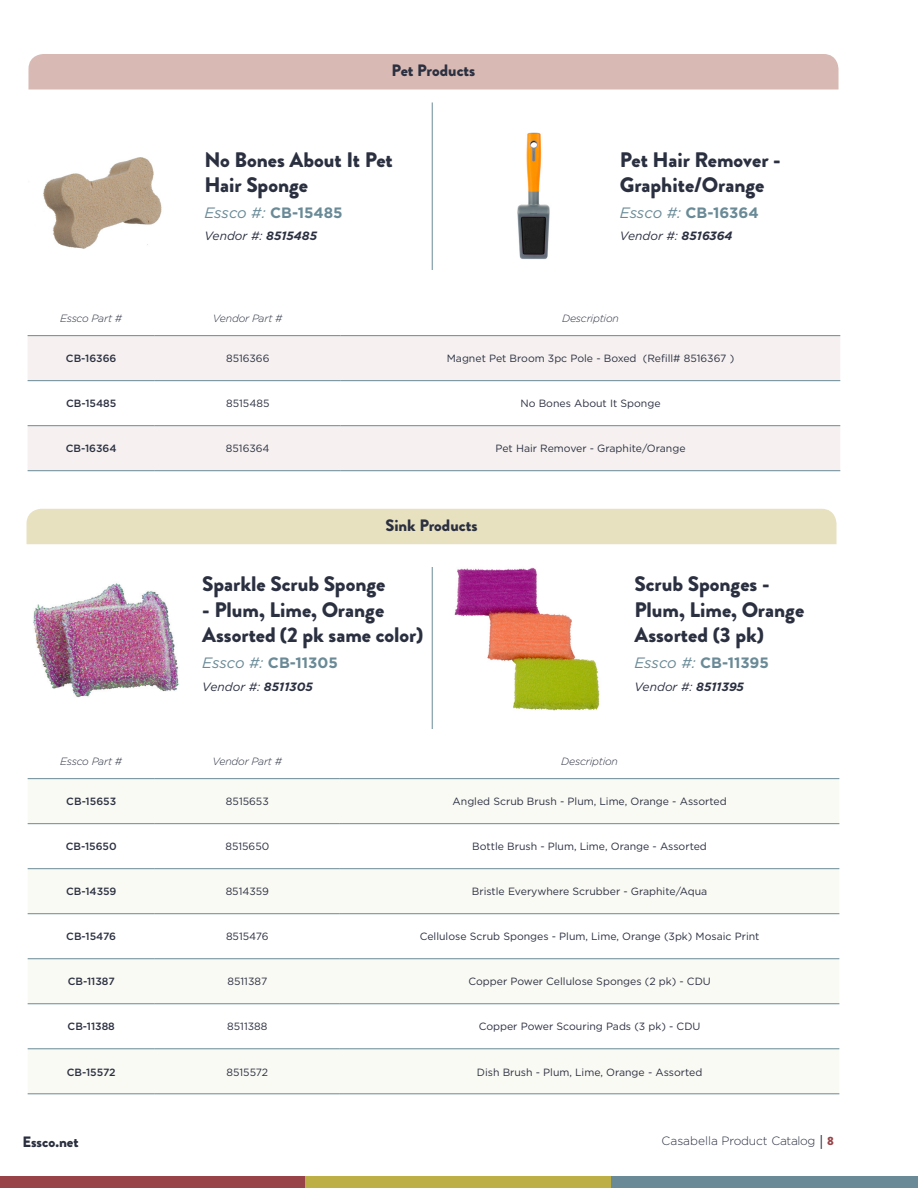
<style>
.page{position:relative;width:918px;height:1188px;background:#fff}
.page>*{position:absolute;margin:0;border:0;box-sizing:border-box;transform-origin:0 0}
.t1{font:900 21px/25.5px "Brandon Grotesque";color:#2b3041}
.t2{font:900 16.5px "Brandon Grotesque";color:#2b3041}
.t3{font:700 15px "Gotham";color:#698a96}
.t4{font:900 15px "Brandon Grotesque";color:#2b3041}
.t5{font:italic 12px "Gotham";color:#2b3041}
.t6{font:300 12px "Gotham";letter-spacing:-.01em;color:#2b3041}
.t7{font:10.5px "Gotham";color:#2b3041}
.t8{font:500 10.5px "Gotham";color:#2b3041}
.t9{font:italic 300 10.5px "Gotham";letter-spacing:-.02em;color:#2b3041}
.s1{font-weight:400;font-style:italic}
.s2{font-weight:700}
.s3{font-weight:400;font-size:15px}
.s4{font-family:"Brandon Grotesque";font-weight:900;color:#984347}
</style>
<div class="page">
<div style="left:0;top:1176px;width:305px;height:12px;background:#984347"></div>
<div style="left:305px;top:1176px;width:306px;height:12px;background:#beae46"></div>
<div style="left:611px;top:1176px;width:307px;height:12px;background:#698a96"></div>
<div style="left:28px;top:54px;width:810px;height:35px;background:#d9b9b3"></div>
<hr style="left:432px;top:102px;width:1px;height:168px;background:#698a96">
<svg style="left:28px;top:336px;width:812px;height:134px;fill:#f6f1f0"></svg>
<hr style="left:28px;top:335px;width:127px;height:1px;background:#698a96">
<hr style="left:155px;top:335px;width:186px;height:1px;background:#698a96">
<hr style="left:341px;top:335px;width:499px;height:1px;background:#698a96">
<hr style="left:28px;top:380px;width:127px;height:1px;background:#698a96">
<hr style="left:155px;top:380px;width:186px;height:1px;background:#698a96">
<hr style="left:341px;top:380px;width:499px;height:1px;background:#698a96">
<hr style="left:28px;top:425px;width:127px;height:1px;background:#698a96">
<hr style="left:155px;top:425px;width:186px;height:1px;background:#698a96">
<hr style="left:341px;top:425px;width:499px;height:1px;background:#698a96">
<hr style="left:28px;top:470px;width:127px;height:1px;background:#698a96">
<hr style="left:155px;top:470px;width:186px;height:1px;background:#698a96">
<hr style="left:341px;top:470px;width:499px;height:1px;background:#698a96">
<svg style="left:28px;top:779px;width:811px;height:314px;fill:#fafaf4"></svg>
<hr style="left:28px;top:778px;width:127px;height:1px;background:#698a96">
<hr style="left:155px;top:778px;width:185px;height:1px;background:#698a96">
<hr style="left:340px;top:778px;width:499px;height:1px;background:#698a96">
<hr style="left:28px;top:823px;width:127px;height:1px;background:#698a96">
<hr style="left:155px;top:823px;width:185px;height:1px;background:#698a96">
<hr style="left:340px;top:823px;width:499px;height:1px;background:#698a96">
<hr style="left:28px;top:868px;width:127px;height:1px;background:#698a96">
<hr style="left:155px;top:868px;width:185px;height:1px;background:#698a96">
<hr style="left:340px;top:868px;width:499px;height:1px;background:#698a96">
<hr style="left:28px;top:913px;width:127px;height:1px;background:#698a96">
<hr style="left:155px;top:913px;width:185px;height:1px;background:#698a96">
<hr style="left:340px;top:913px;width:499px;height:1px;background:#698a96">
<hr style="left:28px;top:958px;width:127px;height:1px;background:#698a96">
<hr style="left:155px;top:958px;width:185px;height:1px;background:#698a96">
<hr style="left:340px;top:958px;width:499px;height:1px;background:#698a96">
<hr style="left:28px;top:1003px;width:127px;height:1px;background:#698a96">
<hr style="left:155px;top:1003px;width:185px;height:1px;background:#698a96">
<hr style="left:340px;top:1003px;width:499px;height:1px;background:#698a96">
<hr style="left:28px;top:1048px;width:127px;height:1px;background:#698a96">
<hr style="left:155px;top:1048px;width:185px;height:1px;background:#698a96">
<hr style="left:340px;top:1048px;width:499px;height:1px;background:#698a96">
<hr style="left:28px;top:1093px;width:127px;height:1px;background:#698a96">
<hr style="left:155px;top:1093px;width:185px;height:1px;background:#698a96">
<hr style="left:340px;top:1093px;width:499px;height:1px;background:#698a96">
<hr style="left:432px;top:567px;width:1px;height:162px;background:#698a96">
<div style="left:27px;top:509px;width:810px;height:35px;background:#e8e1c0"></div>
<img style="left:33px;top:583px;width:146px;height:115px">
<img style="left:454px;top:567px;width:146px;height:144px">
<img style="left:43px;top:157px;width:119px;height:92px">
<img style="left:517px;top:132px;width:33px;height:128px">
<p class="t2" style="left:392px;top:59px;width:85px">Pet Products</p>
<p class="t1" style="left:204px;top:147px;width:190px">No Bones About It Pet<br>Hair Sponge</p>
<p class="t3" style="left:204px;top:202px;width:140px"><span class="s1">Essco #:</span> CB-15485</p>
<p class="t5" style="left:204px;top:229px;width:114px">Vendor #: <span class="s2">8515485</span></p>
<p class="t1" style="left:620px;top:147px;width:162px">Pet Hair Remover -<br>Graphite/Orange</p>
<p class="t3" style="left:620px;top:202px;width:140px"><span class="s1">Essco #:</span> CB-16364</p>
<p class="t5" style="left:620px;top:229px;width:114px">Vendor #: <span class="s2">8516364</span></p>
<p class="t9" style="left:60px;top:311px;width:64px">Essco Part #</p>
<p class="t9" style="left:213px;top:311px;width:71px">Vendor Part #</p>
<p class="t9" style="left:562px;top:311px;width:58px">Description</p>
<p class="t8" style="left:66px;top:352px;width:52px">CB-16366</p>
<p class="t7" style="left:226px;top:352px;width:45px">8516366</p>
<p class="t7" style="left:447px;top:352px;width:289px">Magnet Pet Broom 3pc Pole - Boxed (Refill# 8516367 )</p>
<p class="t8" style="left:66px;top:397px;width:52px">CB-15485</p>
<p class="t7" style="left:226px;top:397px;width:45px">8515485</p>
<p class="t7" style="left:520px;top:397px;width:142px">No Bones About It Sponge</p>
<p class="t8" style="left:66px;top:442px;width:52px">CB-16364</p>
<p class="t7" style="left:226px;top:442px;width:45px">8516364</p>
<p class="t7" style="left:495px;top:442px;width:192px">Pet Hair Remover - Graphite/Orange</p>
<p class="t2" style="left:386px;top:513px;width:93px">Sink Products</p>
<p class="t1" style="left:202px;top:572px;width:185px">Sparkle Scrub Sponge</p>
<p class="t1" style="left:202px;top:597px;width:223px">- Plum, Lime, Orange<br>Assorted (2 pk same color)</p>
<p class="t3" style="left:202px;top:653px;width:137px"><span class="s1">Essco #:</span> CB-11305</p>
<p class="t5" style="left:202px;top:679px;width:112px">Vendor #: <span class="s2">8511305</span></p>
<p class="t1" style="left:634px;top:572px;width:171px">Scrub Sponges -<br>Plum, Lime, Orange<br>Assorted (3 pk)</p>
<p class="t3" style="left:634px;top:653px;width:136px"><span class="s1">Essco #:</span> CB-11395</p>
<p class="t5" style="left:634px;top:679px;width:111px">Vendor #: <span class="s2">8511395</span></p>
<p class="t9" style="left:60px;top:754px;width:64px">Essco Part #</p>
<p class="t9" style="left:213px;top:754px;width:71px">Vendor Part #</p>
<p class="t9" style="left:561px;top:754px;width:58px">Description</p>
<p class="t8" style="left:66px;top:795px;width:51px">CB-15653</p>
<p class="t7" style="left:226px;top:795px;width:44px">8515653</p>
<p class="t7" style="left:453px;top:795px;width:276px">Angled Scrub Brush - Plum, Lime, Orange - Assorted</p>
<p class="t8" style="left:66px;top:840px;width:53px">CB-15650</p>
<p class="t7" style="left:225px;top:840px;width:45px">8515650</p>
<p class="t7" style="left:472px;top:840px;width:236px">Bottle Brush - Plum, Lime, Orange - Assorted</p>
<p class="t8" style="left:66px;top:885px;width:52px">CB-14359</p>
<p class="t7" style="left:226px;top:885px;width:45px">8514359</p>
<p class="t7" style="left:472px;top:885px;width:237px">Bristle Everywhere Scrubber - Graphite/Aqua</p>
<p class="t8" style="left:66px;top:930px;width:51px">CB-15476</p>
<p class="t7" style="left:226px;top:930px;width:44px">8515476</p>
<p class="t7" style="left:420px;top:930px;width:341px">Cellulose Scrub Sponges - Plum, Lime, Orange (3pk) Mosaic Print</p>
<p class="t8" style="left:68px;top:975px;width:49px">CB-11387</p>
<p class="t7" style="left:227px;top:975px;width:41px">8511387</p>
<p class="t7" style="left:468px;top:975px;width:244px">Copper Power Cellulose Sponges (2 pk) - CDU</p>
<p class="t8" style="left:68px;top:1020px;width:49px">CB-11388</p>
<p class="t7" style="left:227px;top:1020px;width:42px">8511388</p>
<p class="t7" style="left:479px;top:1020px;width:223px">Copper Power Scouring Pads (3 pk) - CDU</p>
<p class="t8" style="left:67px;top:1065px;width:50px">CB-15572</p>
<p class="t7" style="left:227px;top:1065px;width:43px">8515572</p>
<p class="t7" style="left:477px;top:1065px;width:227px">Dish Brush - Plum, Lime, Orange - Assorted</p>
<p class="t4" style="left:22px;top:1131px;width:58px">Essco.net</p>
<p class="t6" style="left:662px;top:1133px;width:174px">Casabella Product Catalog <span class="s3">|</span> <span class="s4">8</span></p>
</div>
